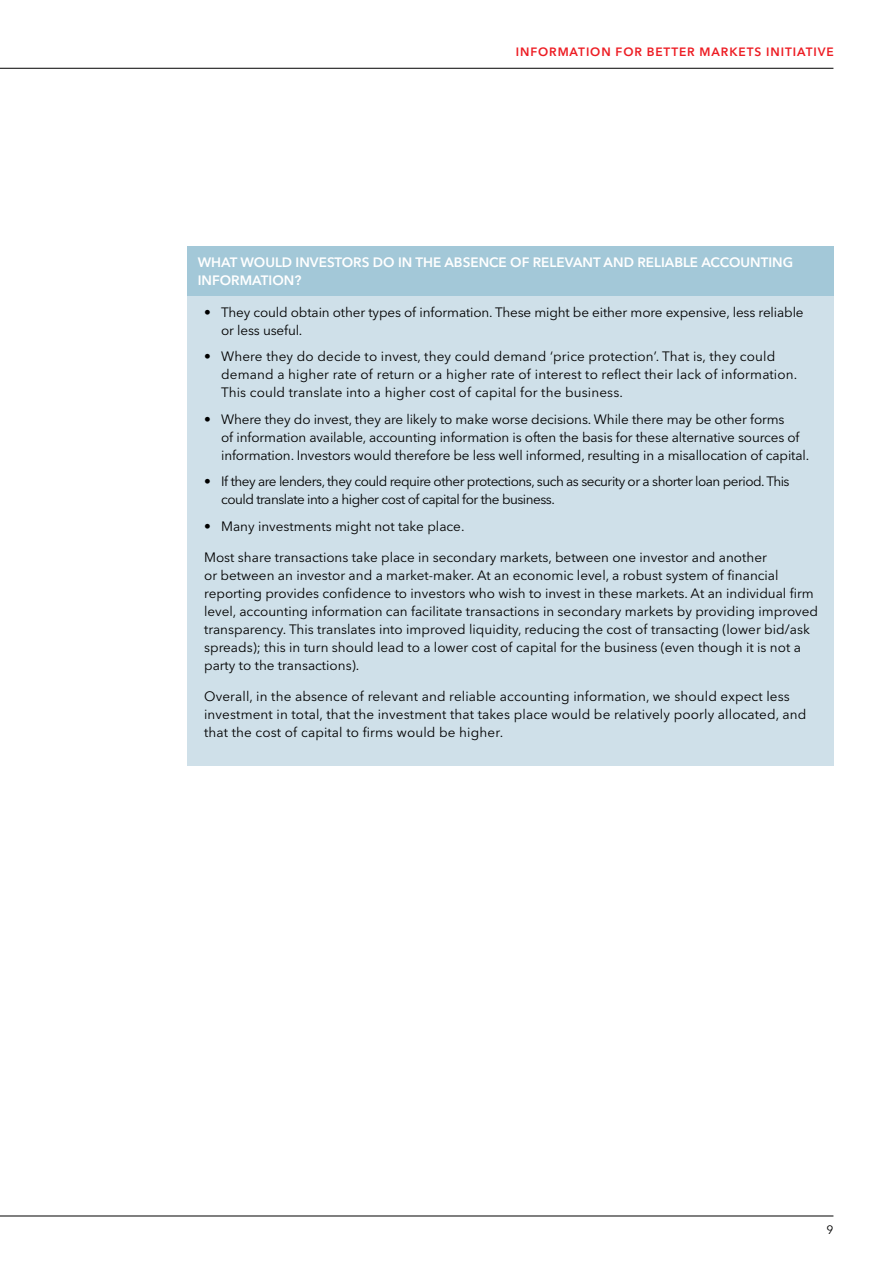
<style>
.page{position:relative;width:893px;height:1263px;background:#fff}
.page>*{position:absolute;margin:0;border:0;box-sizing:border-box;transform-origin:0 0}
.Body_Text{font:13.5px/18px "Avenir Next LT Pro";color:#000}
.Body_Text-2{font:13.5px/18px "Avenir Next LT Pro";letter-spacing:-.035em;color:#000}
.Body_Text-3{font:600 13.5px/18px "Avenir Next LT Pro";color:#fff}
.t1{font:600 12px "Avenir Next LT Pro";letter-spacing:.075em;color:#ed1d24}
.t2{font:12px "Avenir Next LT Pro";color:#000}
</style>
<div class="page">
<hr style="left:0;top:1216px;width:833px;height:1px;background:#000">
<hr style="left:0;top:68px;width:833px;height:1px;background:#000">
<div style="left:187px;top:247px;width:646px;height:49px;background:#a3c8d8"></div>
<div style="left:187px;top:296px;width:646px;height:469px;background:#cfe0e9"></div>
<p class="t1" style="left:516px;top:44px;width:319px">INFORMATION FOR BETTER MARKETS INITIATIVE</p>
<p class="Body_Text-3" style="left:198px;top:254px;width:597px">WHAT WOULD INVESTORS DO IN THE ABSENCE OF RELEVANT AND RELIABLE ACCOUNTING<br>INFORMATION?</p>
<p class="Body_Text" style="left:221px;top:303px;width:584px;text-indent:-17px">• They could obtain other types of information. These might be either more expensive, less reliable or less useful.</p>
<p class="Body_Text" style="left:221px;top:348px;width:578px;text-indent:-17px">• Where they do decide to invest, they could demand ‘price protection’. That is, they could demand a higher rate of return or a higher rate of interest to reflect their lack of information.<br>This could translate into a higher cost of capital for the business.</p>
<p class="Body_Text" style="left:221px;top:410px;width:590px;text-indent:-17px">• Where they do invest, they are likely to make worse decisions. While there may be other forms<br>of information available, accounting information is often the basis for these alternative sources of information. Investors would therefore be less well informed, resulting in a misallocation of capital.</p>
<p class="Body_Text-2" style="left:221px;top:473px;width:570px;text-indent:-17px">• If they are lenders, they could require other protections, such as security or a shorter loan period. This could translate into a higher cost of capital for the business.</p>
<p class="Body_Text" style="left:204px;top:517px;width:262px">• Many investments might not take place.</p>
<p class="Body_Text" style="left:204px;top:548px;width:616px">Most share transactions take place in secondary markets, between one investor and another<br>or between an investor and a market-maker. At an economic level, a robust system of financial reporting provides confidence to investors who wish to invest in these markets. At an individual firm level, accounting information can facilitate transactions in secondary markets by providing improved transparency. This translates into improved liquidity, reducing the cost of transacting (lower bid/ask spreads); this in turn should lead to a lower cost of capital for the business (even though it is not a party to the transactions).</p>
<p class="Body_Text" style="left:204px;top:687px;width:604px">Overall, in the absence of relevant and reliable accounting information, we should expect less investment in total, that the investment that takes place would be relatively poorly allocated, and that the cost of capital to firms would be higher.</p>
<p class="t2" style="left:826px;top:1222px;width:8px">9</p>
</div>
